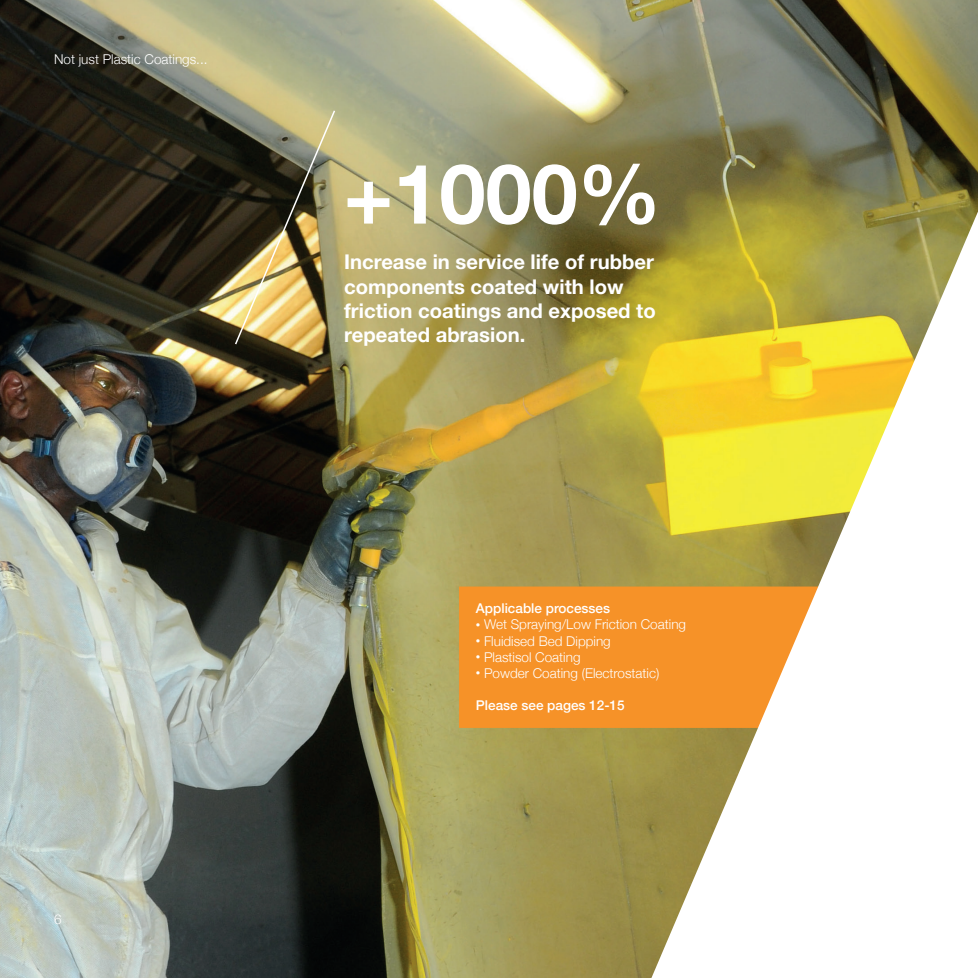
<style>
.page{position:relative;width:978px;height:978px;background:#fff}
.page>*{position:absolute;margin:0;border:0;box-sizing:border-box;transform-origin:0 0}
.t1{font:700 20.25px/24.3px "Helvetica Neue";color:#fff}
.t2{font:300 13.5px "Helvetica Neue";color:#fff}
.t3{font:500 13.5px "Helvetica Neue";color:#fff}
.s1{font-size:9px}
</style>
<div class="page">
<img style="left:0;top:0;width:978px;height:978px">
<div style="left:459px;top:587px;width:192px;height:141px;background:#f69228"></div>
<svg style="left:651px;top:212px;width:327px;height:766px"></svg>
<img style="left:234px;top:109px;width:102px;height:237px">
<svg style="left:348px;top:164px;width:306px;height:61px"></svg>
<p class="t2" style="left:54px;top:54px;width:155px">Not just Plastic Coatings...</p>
<p class="t2" style="left:54px;top:914px;width:9px">6</p>
<h1 class="t1" style="left:344px;top:252px;width:313px">Increase in service life of rubber components coated with low friction coatings and exposed to repeated abrasion.</h1>
<p class="t3" style="left:476px;top:603px;width:136px">Applicable processes</p>
<p class="t2" style="left:476px;top:620px;width:212px"><span class="s1">•</span> Wet Spraying/Low Friction Coating</p>
<p class="t2" style="left:476px;top:636px;width:136px"><span class="s1">•</span> Fluidised Bed Dipping</p>
<p class="t2" style="left:476px;top:652px;width:106px"><span class="s1">•</span> Plastisol Coating</p>
<p class="t2" style="left:476px;top:668px;width:185px"><span class="s1">•</span> Powder Coating (Electrostatic)</p>
<p class="t3" style="left:476px;top:700px;width:150px">Please see pages 12-15</p>
</div>
